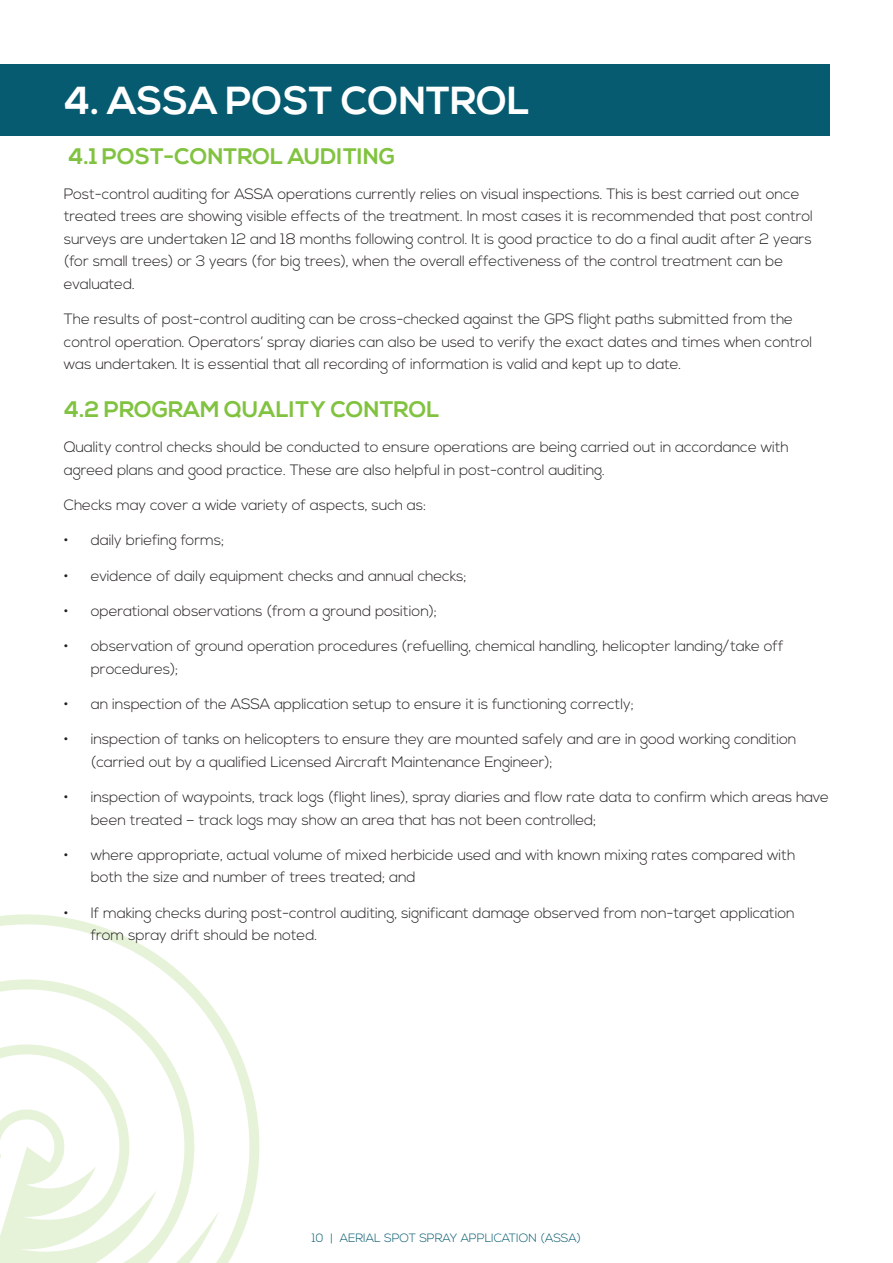
<style>
.page{position:relative;width:893px;height:1263px;background:#fff}
.page>*{position:absolute;margin:0;border:0;box-sizing:border-box;transform-origin:0 0}
.t1{font:700 39px "Nexa";color:#fff}
.HEAD{font:700 22.5px "Nexa";color:#81c340}
.BODY{font:300 15px/22.5px "Nexa";letter-spacing:-.01em;color:#231f20}
.t2{font:300 12px "Nexa";color:#065b70}
</style>
<div class="page">
<svg style="left:0;top:914px;width:260px;height:349px"></svg>
<div style="left:0;top:64px;width:829px;height:72px;background:#065b70"></div>
<p class="t1" style="left:64px;top:78px;width:468px">4. ASSA POST CONTROL</p>
<p class="HEAD" style="left:68px;top:143px;width:328px">4.1 POST-CONTROL AUDITING</p>
<p class="BODY" style="left:64px;top:183px;width:751px">Post-control auditing for ASSA operations currently relies on visual inspections. This is best carried out once treated trees are showing visible effects of the treatment. In most cases it is recommended that post control surveys are undertaken 12 and 18 months following control. It is good practice to do a final audit after 2 years (for small trees) or 3 years (for big trees), when the overall effectiveness of the control treatment can be evaluated.</p>
<p class="BODY" style="left:64px;top:308px;width:750px">The results of post-control auditing can be cross-checked against the GPS flight paths submitted from the control operation. Operators’ spray diaries can also be used to verify the exact dates and times when control was undertaken. It is essential that all recording of information is valid and kept up to date.</p>
<p class="HEAD" style="left:64px;top:396px;width:377px">4.2 PROGRAM QUALITY CONTROL</p>
<p class="BODY" style="left:64px;top:437px;width:727px">Quality control checks should be conducted to ensure operations are being carried out in accordance with agreed plans and good practice. These are also helpful in post-control auditing.</p>
<p class="BODY" style="left:64px;top:494px;width:364px">Checks may cover a wide variety of aspects, such as:</p>
<p class="BODY" style="left:64px;top:530px;width:162px">• daily briefing forms;</p>
<p class="BODY" style="left:64px;top:565px;width:404px">• evidence of daily equipment checks and annual checks;</p>
<p class="BODY" style="left:64px;top:600px;width:375px">• operational observations (from a ground position);</p>
<p class="BODY" style="left:91px;top:635px;width:694px;text-indent:-27px">• observation of ground operation procedures (refuelling, chemical handling, helicopter landing/take off procedures);</p>
<p class="BODY" style="left:64px;top:693px;width:572px">• an inspection of the ASSA application setup to ensure it is functioning correctly;</p>
<p class="BODY" style="left:91px;top:728px;width:707px;text-indent:-27px">• inspection of tanks on helicopters to ensure they are mounted safely and are in good working condition (carried out by a qualified Licensed Aircraft Maintenance Engineer);</p>
<p class="BODY" style="left:91px;top:786px;width:740px;text-indent:-27px">• inspection of waypoints, track logs (flight lines), spray diaries and flow rate data to confirm which areas have been treated – track logs may show an area that has not been controlled;</p>
<p class="BODY" style="left:91px;top:844px;width:706px;text-indent:-27px">• where appropriate, actual volume of mixed herbicide used and with known mixing rates compared with both the size and number of trees treated; and</p>
<p class="BODY" style="left:91px;top:902px;width:706px;text-indent:-27px">• If making checks during post-control auditing, significant damage observed from non-target application from spray drift should be noted.</p>
<p class="t2" style="left:312px;top:1231px;width:271px">10 | AERIAL SPOT SPRAY APPLICATION (ASSA)</p>
</div>
